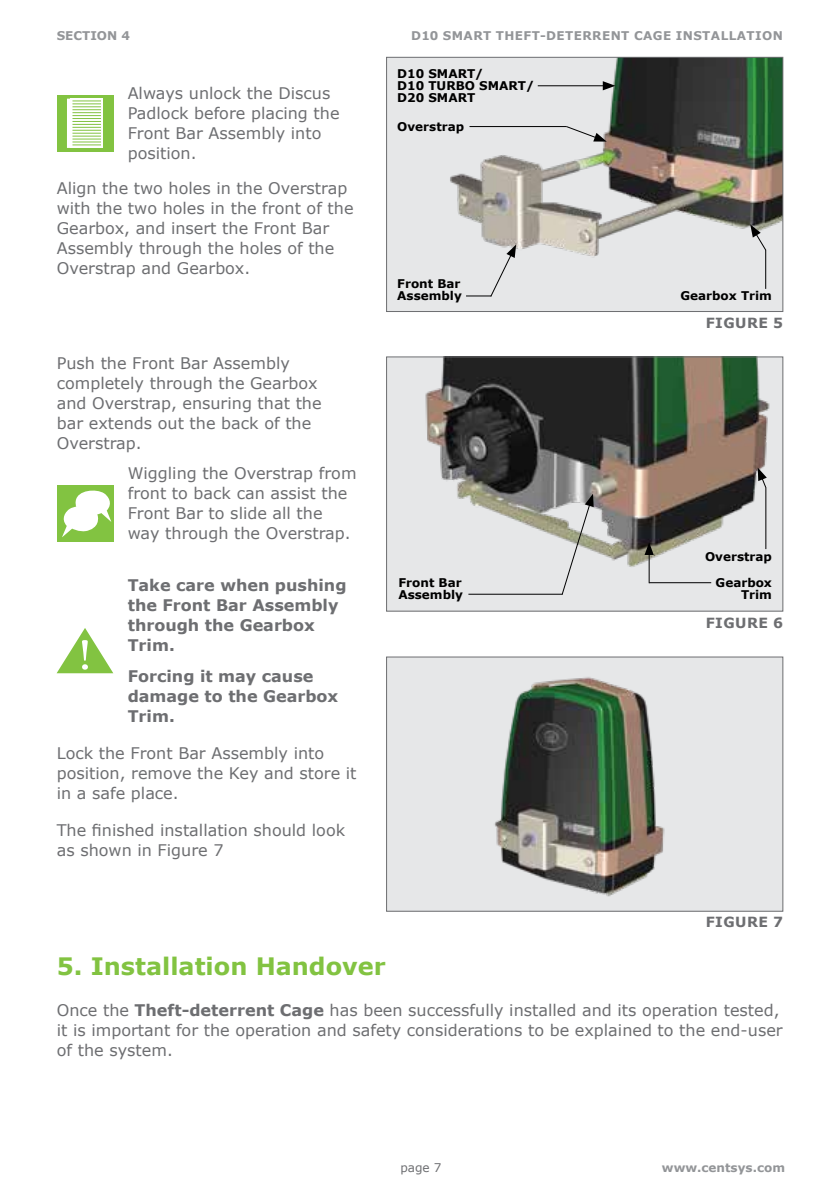
<style>
.page{position:relative;width:840px;height:1191px;background:#fff}
.page>*{position:absolute;margin:0;border:0;box-sizing:border-box;transform-origin:0 0}
.t1{font:700 24px "Verdana";color:#82c341}
.t2{font:16px/20px "Verdana";color:#6d6e71}
.t3{font:700 16px/20px "Verdana";color:#6d6e71}
.t4{font:700 14px "Verdana";letter-spacing:.035em;color:#6d6e71}
.t5{font:700 12px/12px "Verdana";color:#000}
.t6{font:700 12px "Verdana";letter-spacing:.035em;color:#939598}
.t7{font:700 12px "Verdana";color:#939598}
.t8{font:12px "Verdana";color:#6d6e71}
.s1{font-weight:700}
</style>
<div class="page">
<svg style="left:386px;top:56px;width:397px;height:256px;background:#b4b5b1"></svg>
<svg style="left:386px;top:356px;width:397px;height:256px;background:#94938f"></svg>
<svg style="left:386px;top:656px;width:397px;height:256px;background:#bbbeba"></svg>
<svg style="left:57px;top:628px;width:56px;height:45px"></svg>
<hr style="left:764px;top:250px;width:1px;height:39px;background:#000">
<hr style="left:648px;top:582px;width:62px;height:1px;background:#000">
<hr style="left:468px;top:594px;width:94px;height:1px;background:#000">
<svg style="left:466px;top:244px;width:50px;height:54px;background:#dadadb"></svg>
<svg style="left:749px;top:224px;width:17px;height:27px"></svg>
<hr style="left:648px;top:552px;width:1px;height:31px;background:#000">
<svg style="left:644px;top:542px;width:9px;height:13px"></svg>
<hr style="left:765px;top:487px;width:1px;height:62px;background:#000">
<svg style="left:757px;top:467px;width:9px;height:22px"></svg>
<hr style="left:537px;top:85px;width:68px;height:1px;background:#000">
<svg style="left:602px;top:81px;width:13px;height:9px"></svg>
<hr style="left:469px;top:126px;width:97px;height:1px;background:#000">
<svg style="left:564px;top:125px;width:42px;height:17px"></svg>
<svg style="left:560px;top:494px;width:33px;height:102px;background:#cbccc9"></svg>
<div style="left:57px;top:95px;width:56px;height:57px;background:#82c341"></div>
<div style="left:70px;top:99px;width:33px;height:49px;background:#fff"></div>
<svg style="left:67px;top:99px;width:34px;height:49px"></svg>
<div style="left:57px;top:485px;width:56px;height:56px;background:#82c341"></div>
<svg style="left:62px;top:490px;width:50px;height:47px"></svg>
<p class="t7" style="left:57px;top:27px;width:75px">SECTION 4</p>
<p class="t6" style="left:411px;top:27px;width:373px">D10 SMART THEFT-DETERRENT CAGE INSTALLATION</p>
<p class="t2" style="left:128px;top:83px;width:213px">Always unlock the Discus<br>Padlock before placing the<br>Front Bar Assembly into position.</p>
<p class="t2" style="left:57px;top:178px;width:298px">Align the two holes in the Overstrap with the two holes in the front of the<br>Gearbox, and insert the Front Bar<br>Assembly through the holes of the<br>Overstrap and Gearbox.</p>
<p class="t2" style="left:57px;top:353px;width:266px">Push the Front Bar Assembly completely through the Gearbox and Overstrap, ensuring that the bar extends out the back of the<br>Overstrap.</p>
<p class="t2" style="left:128px;top:463px;width:230px">Wiggling the Overstrap from front to back can assist the<br>Front Bar to slide all the way through the Overstrap.</p>
<p class="t3" style="left:128px;top:575px;width:220px">Take care when pushing the Front Bar Assembly through the Gearbox<br>Trim.</p>
<p class="t3" style="left:128px;top:666px;width:212px">Forcing it may cause damage to the Gearbox<br>Trim.</p>
<p class="t2" style="left:57px;top:742px;width:301px">Lock the Front Bar Assembly into position, remove the Key and store it in a safe place.</p>
<p class="t2" style="left:57px;top:819px;width:290px">The finished installation should look as shown in Figure 7</p>
<p class="t5" style="left:397px;top:67px;width:138px">D10 SMART/<br>D10 TURBO SMART/<br>D20 SMART</p>
<p class="t5" style="left:397px;top:120px;width:68px">Overstrap</p>
<p class="t5" style="left:397px;top:277px;width:66px">Front Bar<br>Assembly</p>
<p class="t5" style="left:680px;top:289px;width:93px">Gearbox Trim</p>
<p class="t4" style="left:705px;top:313px;width:79px">FIGURE 5</p>
<p class="t5" style="left:398px;top:576px;width:66px">Front Bar<br>Assembly</p>
<p class="t5" style="left:704px;top:550px;width:68px">Overstrap</p>
<p class="t5" style="left:715px;top:576px;width:58px;text-align:right">Gearbox<br>Trim</p>
<p class="t4" style="left:705px;top:613px;width:79px">FIGURE 6</p>
<h1 class="t1" style="left:57px;top:948px;width:330px">5. Installation Handover</h1>
<p class="t4" style="left:705px;top:912px;width:79px">FIGURE 7</p>
<p class="t2" style="left:57px;top:1000px;width:727px">Once the <span class="s1">Theft-deterrent Cage</span> has been successfully installed and its operation tested, it is important for the operation and safety considerations to be explained to the end-user of the system.</p>
<p class="t8" style="left:400px;top:1159px;width:43px">page 7</p>
<p class="t7" style="left:661px;top:1159px;width:124px">www.centsys.com</p>
</div>
